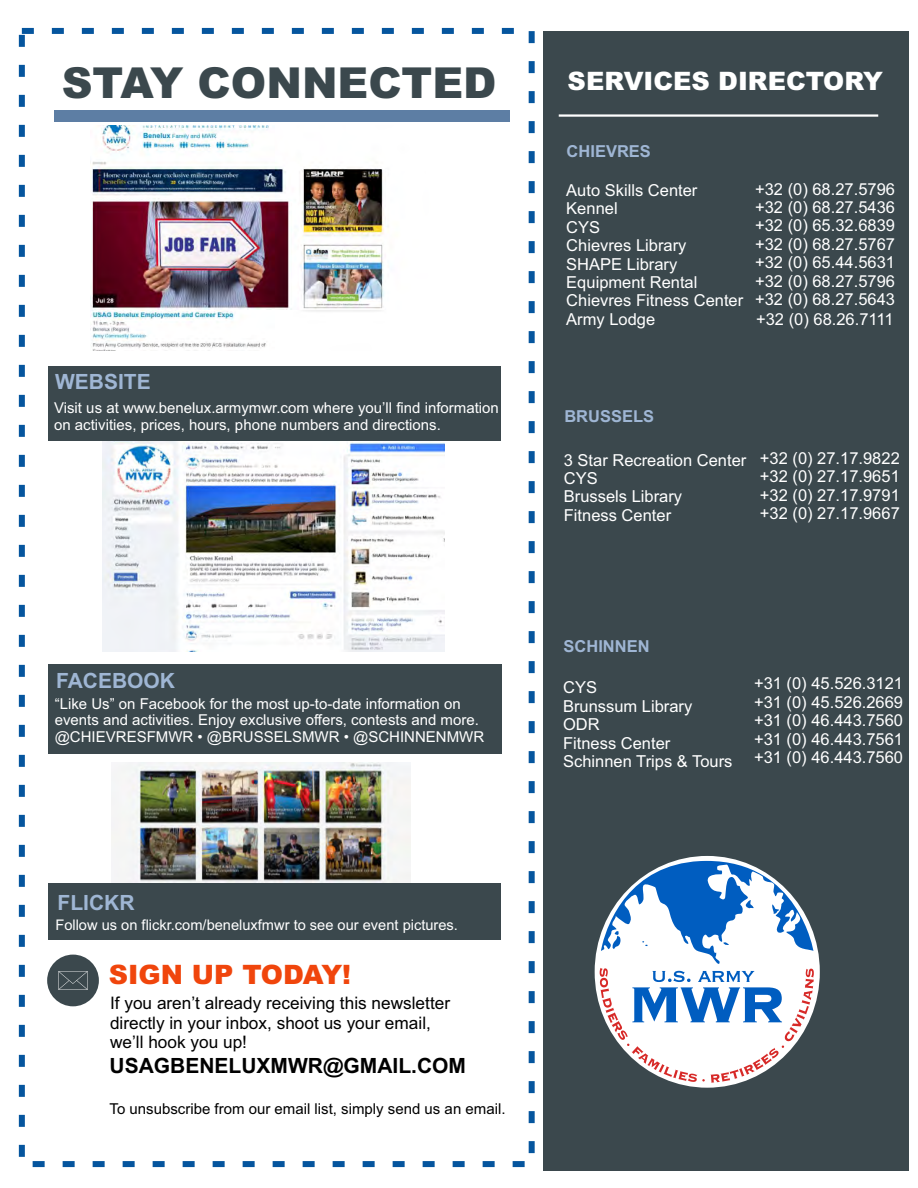
<style>
.page{position:relative;width:918px;height:1188px;background:#fff}
.page>*{position:absolute;margin:0;border:0;box-sizing:border-box;transform-origin:0 0}
.t1{font:900 42.75px "Arial";color:#3b484d}
.t2{font:900 26.7px "Arial";color:#f0450c}
.t3{font:900 25.35px "Arial";color:#fff}
.t4{font:700 21px "Arial";color:#000}
.t5{font:700 21px "Arial";color:#9fb6d4}
.t6{font:17.25px/19.2px "Arial";color:#000}
.t7{font:16.5px/18.5px "Arial";color:#fff}
.t8{font:700 16.5px "Arial";color:#9fb6d4}
.t9{font:15px/16.8px "Arial";color:#fff}
.t10{font:15px "Arial";color:#000}
.t11{font:14.7px "Arial";color:#fff}
</style>
<div class="page">
<div style="left:543px;top:31px;width:365px;height:1140px;background:#3b484d"></div>
<div style="left:55px;top:110px;width:455px;height:12px;background:#5d7ea4"></div>
<div style="left:19px;top:28px;width:516px;height:1139px;border:6px dashed #05559e"></div>
<div style="left:48px;top:366px;width:453px;height:75px;background:#3b484d"></div>
<div style="left:48px;top:664px;width:453px;height:90px;background:#3b484d"></div>
<div style="left:48px;top:883px;width:452px;height:57px;background:#3b484d"></div>
<svg style="left:600px;top:861px;width:214px;height:222px"></svg>
<hr style="left:559px;top:114px;width:319px;height:3px;background:#fff">
<img style="left:112px;top:762px;width:299px;height:121px">
<div style="left:47px;top:955px;width:52px;height:51px;background:#3b484d;border-radius:50%"></div>
<svg style="left:58px;top:971px;width:30px;height:19px"></svg>
<img style="left:91px;top:125px;width:298px;height:226px">
<img style="left:103px;top:441px;width:341px;height:210px">
<h1 class="t1" style="left:62px;top:68px;width:436px">STAY CONNECTED</h1>
<p class="t5" style="left:55px;top:374px;width:97px">WEBSITE</p>
<p class="t9" style="left:54px;top:401px;width:446px">Visit us at www.benelux.armymwr.com where you’ll find information on activities, prices, hours, phone numbers and directions.</p>
<p class="t5" style="left:56px;top:673px;width:120px">FACEBOOK</p>
<p class="t9" style="left:55px;top:696px;width:431px">“Like Us” on Facebook for the most up-to-date information on events and activities. Enjoy exclusive offers, contests and more. @CHIEVRESFMWR • @BRUSSELSMWR • @SCHINNENMWR</p>
<p class="t5" style="left:58px;top:894px;width:78px">FLICKR</p>
<p class="t11" style="left:55px;top:920px;width:404px">Follow us on flickr.com/beneluxfmwr to see our event pictures.</p>
<h2 class="t2" style="left:109px;top:965px;width:244px">SIGN UP TODAY!</h2>
<p class="t6" style="left:110px;top:995px;width:342px">If you aren’t already receiving this newsletter directly in your inbox, shoot us your email, we’ll hook you up!</p>
<p class="t4" style="left:110px;top:1057px;width:358px">USAGBENELUXMWR@GMAIL.COM</p>
<p class="t10" style="left:110px;top:1103px;width:397px">To unsubscribe from our email list, simply send us an email.</p>
<h3 class="t3" style="left:568px;top:72px;width:317px">SERVICES DIRECTORY</h3>
<p class="t8" style="left:567px;top:145px;width:86px">CHIEVRES</p>
<p class="t7" style="left:566px;top:182px;width:178px">Auto Skills Center<br>Kennel<br>CYS<br>Chievres Library<br>SHAPE Library<br>Equipment Rental<br>Chievres Fitness Center<br>Army Lodge</p>
<p class="t7" style="left:755px;top:181px;width:141px;text-align:justify">+32 (0) 68.27.5796 +32 (0) 68.27.5436 +32 (0) 65.32.6839 +32 (0) 68.27.5767 +32 (0) 65.44.5631 +32 (0) 68.27.5796 +32 (0) 68.27.5643</p>
<p class="t7" style="left:756px;top:311px;width:139px">+32 (0) 68.26.7111</p>
<p class="t8" style="left:564px;top:410px;width:91px">BRUSSELS</p>
<p class="t7" style="left:564px;top:452px;width:184px">3 Star Recreation Center<br>CYS<br>Brussels Library<br>Fitness Center</p>
<p class="t7" style="left:760px;top:450px;width:141px;text-align:justify">+32 (0) 27.17.9822 +32 (0) 27.17.9651 +32 (0) 27.17.9791 +32 (0) 27.17.9667</p>
<p class="t8" style="left:564px;top:640px;width:88px">SCHINNEN</p>
<p class="t7" style="left:563px;top:680px;width:171px">CYS<br>Brunssum Library<br>ODR<br>Fitness Center<br>Schinnen Trips &amp; Tours</p>
<p class="t7" style="left:754px;top:676px;width:151px;text-align:justify">+31 (0) 45.526.3121 +31 (0) 45.526.2669 +31 (0) 46.443.7560 +31 (0) 46.443.7561 +31 (0) 46.443.7560</p>
</div>
